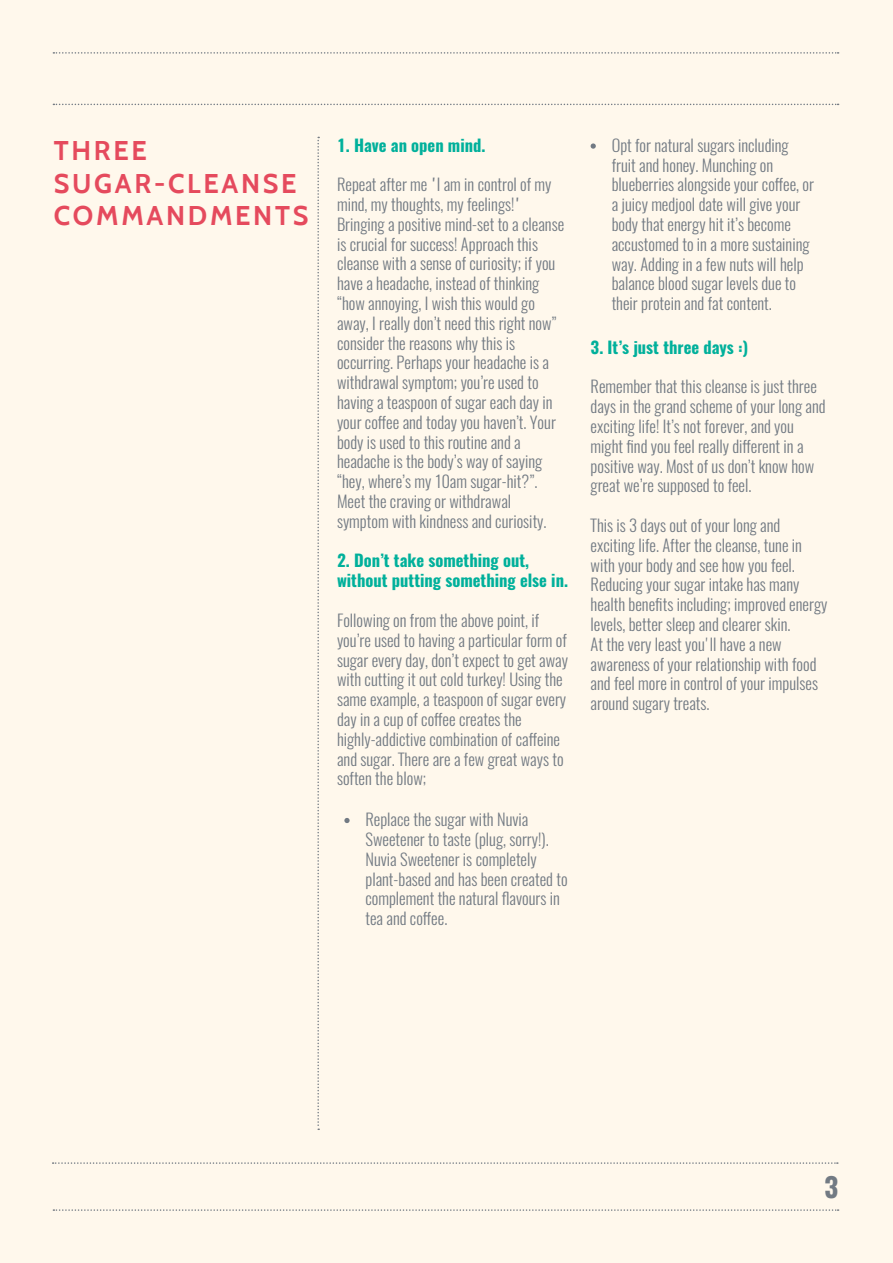
<style>
.page{position:relative;width:893px;height:1263px;background:#fff8ec}
.page>*{position:absolute;margin:0;border:0;box-sizing:border-box;transform-origin:0 0}
.t1{font:700 27px/32.4px "Cabin";letter-spacing:.1em;color:#e54a5d}
.t2{font:700 27px "Oswald";color:#727a83}
.t3{font:300 16.5px/19.8px "Oswald";color:#727a83}
.t4{font:700 16.5px/19.8px "Oswald";color:#00b09b}
</style>
<div class="page">
<svg style="left:53px;top:52px;width:786px;height:2px"></svg>
<svg style="left:53px;top:1209px;width:786px;height:2px"></svg>
<svg style="left:53px;top:104px;width:786px;height:1px"></svg>
<svg style="left:53px;top:1162px;width:785px;height:2px"></svg>
<svg style="left:317px;top:137px;width:2px;height:993px"></svg>
<svg style="left:344px;top:818px;width:6px;height:5px"></svg>
<svg style="left:591px;top:143px;width:5px;height:6px"></svg>
<h1 class="t1" style="left:54px;top:133px;width:256px">THREE<br>SUGAR-CLEANSE<br>COMMANDMENTS</h1>
<p class="t4" style="left:337px;top:136px;width:150px">1. Have an open mind.</p>
<p class="t3" style="left:337px;top:173px;width:229px">Repeat after me "I am in control of my mind, my thoughts, my feelings!" Bringing a positive mind-set to a cleanse is crucial for success! Approach this cleanse with a sense of curiosity; if you have a headache, instead of thinking “how annoying, I wish this would go away, I really don’t need this right now” consider the reasons why this is occurring. Perhaps your headache is a withdrawal symptom; you’re used to having a teaspoon of sugar each day in your coffee and today you haven’t. Your body is used to this routine and a headache is the body’s way of saying “hey, where’s my 10am sugar-hit?”.<br>Meet the craving or withdrawal symptom with kindness and curiosity.</p>
<p class="t4" style="left:337px;top:552px;width:233px">2. Don’t take something out, without putting something else in.</p>
<p class="t3" style="left:337px;top:608px;width:232px">Following on from the above point, if you’re used to having a particular form of sugar every day, don’t expect to get away with cutting it out cold turkey! Using the same example, a teaspoon of sugar every day in a cup of coffee creates the highly-addictive combination of caffeine and sugar. There are a few great ways to soften the blow;</p>
<p class="t3" style="left:365px;top:808px;width:204px">Replace the sugar with Nuvia<br>Sweetener to taste (plug, sorry!).<br>Nuvia Sweetener is completely plant-based and has been created to complement the natural flavours in tea and coffee.</p>
<p class="t3" style="left:612px;top:133px;width:204px">Opt for natural sugars including fruit and honey. Munching on blueberries alongside your coffee, or a juicy medjool date will give your body that energy hit it’s become accustomed to in a more sustaining way. Adding in a few nuts will help balance blood sugar levels due to their protein and fat content.</p>
<p class="t4" style="left:591px;top:338px;width:159px">3. It’s just three days :)</p>
<p class="t3" style="left:591px;top:375px;width:237px">Remember that this cleanse is just three days in the grand scheme of your long and exciting life! It’s not forever, and you might find you feel really different in a positive way. Most of us don’t know how great we’re supposed to feel.</p>
<p class="t3" style="left:591px;top:514px;width:238px">This is 3 days out of your long and exciting life. After the cleanse, tune in with your body and see how you feel.<br>Reducing your sugar intake has many health benefits including; improved energy levels, better sleep and clearer skin.<br>At the very least you'll have a new awareness of your relationship with food and feel more in control of your impulses around sugary treats.</p>
<h1 class="t2" style="left:824px;top:1173px;width:16px">3</h1>
</div>
